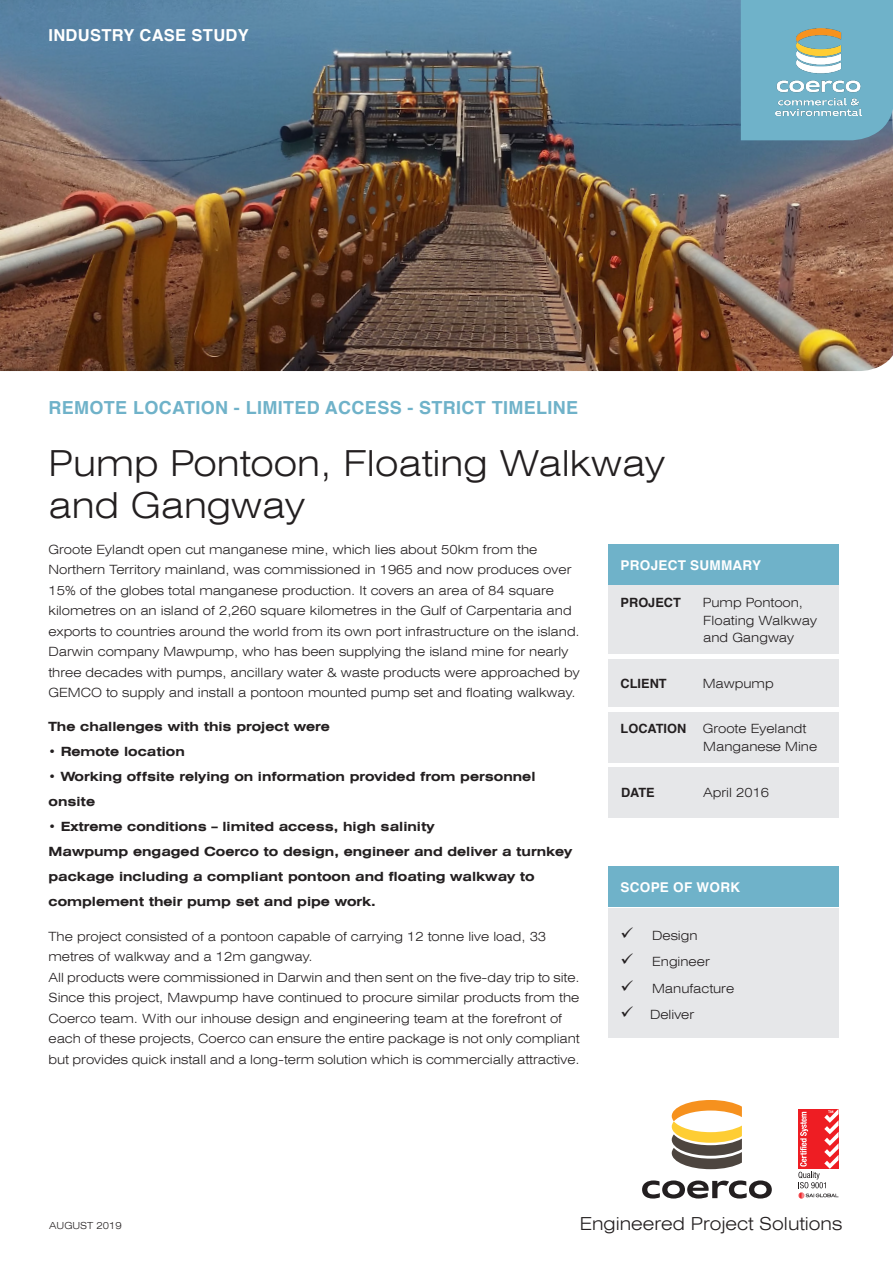
<style>
.page{position:relative;width:893px;height:1263px;background:#fff}
.page>*{position:absolute;margin:0;border:0;box-sizing:border-box;transform-origin:0 0}
.t1{font:300 expanded 36px "Swiss 721 TL";color:#231f20}
.t2{font:700 18px "Helvetica";letter-spacing:.02em;color:#6fb2c9}
.t3{font:300 expanded 18px "Swiss 721 TL";color:#231f20}
.t4{font:700 16.5px "Helvetica";letter-spacing:.02em;color:#fff}
.t5{font:700 13.5px "Helvetica";letter-spacing:.02em;color:#fff}
.t6{font:300 expanded 12.75px "Swiss 721 TL";color:#231f20}
.t7{font:700 expanded 12.75px "Swiss 721 TL";color:#231f20}
.t8{font:700 12.75px "Helvetica";color:#231f20}
.t9{font:300 expanded 9.75px "Swiss 721 TL";color:#231f20}
</style>
<div class="page">
<img style="left:0;top:0;width:893px;height:371px">
<svg style="left:672px;top:1100px;width:70px;height:69px"></svg>
<svg style="left:642px;top:1180px;width:130px;height:18px"></svg>
<svg style="left:798px;top:1109px;width:40px;height:90px"></svg>
<div style="left:608px;top:544px;width:230px;height:41px;background:#6fb2c9"></div>
<div style="left:608px;top:866px;width:230px;height:41px;background:#6fb2c9"></div>
<div style="left:608px;top:659px;width:230px;height:48px;background:#e6e7e9"></div>
<div style="left:608px;top:908px;width:230px;height:129px;background:#e6e7e9"></div>
<div style="left:608px;top:712px;width:230px;height:50px;background:#e6e7e9"></div>
<div style="left:608px;top:585px;width:230px;height:69px;background:#e6e7e9"></div>
<div style="left:608px;top:767px;width:231px;height:50px;background:#e6e7e9"></div>
<div style="left:741px;top:0;width:152px;height:140px;background:#6fb2c9"></div>
<img style="left:775px;top:28px;width:86px;height:87px">
<p class="t4" style="left:48px;top:22px;width:202px">INDUSTRY CASE STUDY</p>
<p class="t2" style="left:48px;top:393px;width:531px">REMOTE LOCATION - LIMITED ACCESS - STRICT TIMELINE</p>
<p class="t1" style="left:48px;top:441px;width:618px">Pump Pontoon, Floating Walkway</p>
<p class="t1" style="left:48px;top:483px;width:258px">and Gangway</p>
<p class="t6" style="left:48px;top:541px;width:490px">Groote Eylandt open cut manganese mine, which lies about 50km from the</p>
<p class="t6" style="left:48px;top:562px;width:524px">Northern Territory mainland, was commissioned in 1965 and now produces over</p>
<p class="t6" style="left:48px;top:582px;width:507px">15% of the globes total manganese production. It covers an area of 84 square</p>
<p class="t6" style="left:48px;top:603px;width:525px">kilometres on an island of 2,260 square kilometres in the Gulf of Carpentaria and</p>
<p class="t6" style="left:48px;top:623px;width:533px">exports to countries around the world from its own port infrastructure on the island.</p>
<p class="t6" style="left:48px;top:644px;width:521px">Darwin company Mawpump, who has been supplying the island mine for nearly</p>
<p class="t6" style="left:48px;top:664px;width:533px">three decades with pumps, ancillary water &amp; waste products were approached by</p>
<p class="t6" style="left:48px;top:685px;width:529px">GEMCO to supply and install a pontoon mounted pump set and floating walkway.</p>
<p class="t7" style="left:48px;top:718px;width:283px">The challenges with this project were</p>
<p class="t7" style="left:48px;top:743px;width:138px">• Remote location</p>
<p class="t7" style="left:48px;top:768px;width:488px">• Working offsite relying on information provided from personnel</p>
<p class="t7" style="left:48px;top:793px;width:48px">onsite</p>
<p class="t7" style="left:48px;top:818px;width:387px">• Extreme conditions – limited access, high salinity</p>
<p class="t7" style="left:48px;top:843px;width:525px">Mawpump engaged Coerco to design, engineer and deliver a turnkey</p>
<p class="t7" style="left:48px;top:868px;width:488px">package including a compliant pontoon and floating walkway to</p>
<p class="t7" style="left:48px;top:893px;width:329px">complement their pump set and pipe work.</p>
<p class="t6" style="left:48px;top:928px;width:499px">The project consisted of a pontoon capable of carrying 12 tonne live load, 33</p>
<p class="t6" style="left:48px;top:949px;width:266px">metres of walkway and a 12m gangway.</p>
<p class="t6" style="left:48px;top:969px;width:533px">All products were commissioned in Darwin and then sent on the five-day trip to site.</p>
<p class="t6" style="left:48px;top:990px;width:532px">Since this project, Mawpump have continued to procure similar products from the</p>
<p class="t6" style="left:48px;top:1010px;width:515px">Coerco team. With our inhouse design and engineering team at the forefront of</p>
<p class="t6" style="left:48px;top:1031px;width:533px">each of these projects, Coerco can ensure the entire package is not only compliant</p>
<p class="t6" style="left:48px;top:1051px;width:533px">but provides quick install and a long-term solution which is commercially attractive.</p>
<p class="t5" style="left:621px;top:554px;width:142px">PROJECT SUMMARY</p>
<p class="t8" style="left:621px;top:592px;width:62px">PROJECT</p>
<p class="t6" style="left:703px;top:595px;width:102px">Pump Pontoon,</p>
<p class="t6" style="left:703px;top:612px;width:115px">Floating Walkway</p>
<p class="t6" style="left:703px;top:630px;width:92px">and Gangway</p>
<p class="t8" style="left:621px;top:673px;width:48px">CLIENT</p>
<p class="t6" style="left:703px;top:676px;width:72px">Mawpump</p>
<p class="t8" style="left:621px;top:718px;width:67px">LOCATION</p>
<p class="t6" style="left:703px;top:721px;width:105px">Groote Eyelandt</p>
<p class="t6" style="left:703px;top:738px;width:116px">Manganese Mine</p>
<p class="t8" style="left:621px;top:782px;width:35px">DATE</p>
<p class="t6" style="left:703px;top:785px;width:67px">April 2016</p>
<p class="t5" style="left:621px;top:876px;width:121px">SCOPE OF WORK</p>
<p class="t6" style="left:621px;top:927px;width:78px">✓ Design</p>
<p class="t6" style="left:621px;top:954px;width:91px">✓ Engineer</p>
<p class="t6" style="left:621px;top:980px;width:115px">✓ Manufacture</p>
<p class="t6" style="left:621px;top:1007px;width:75px">✓ Deliver</p>
<p class="t9" style="left:49px;top:1219px;width:74px">AUGUST 2019</p>
<p class="t3" style="left:580px;top:1212px;width:264px">Engineered Project Solutions</p>
</div>
